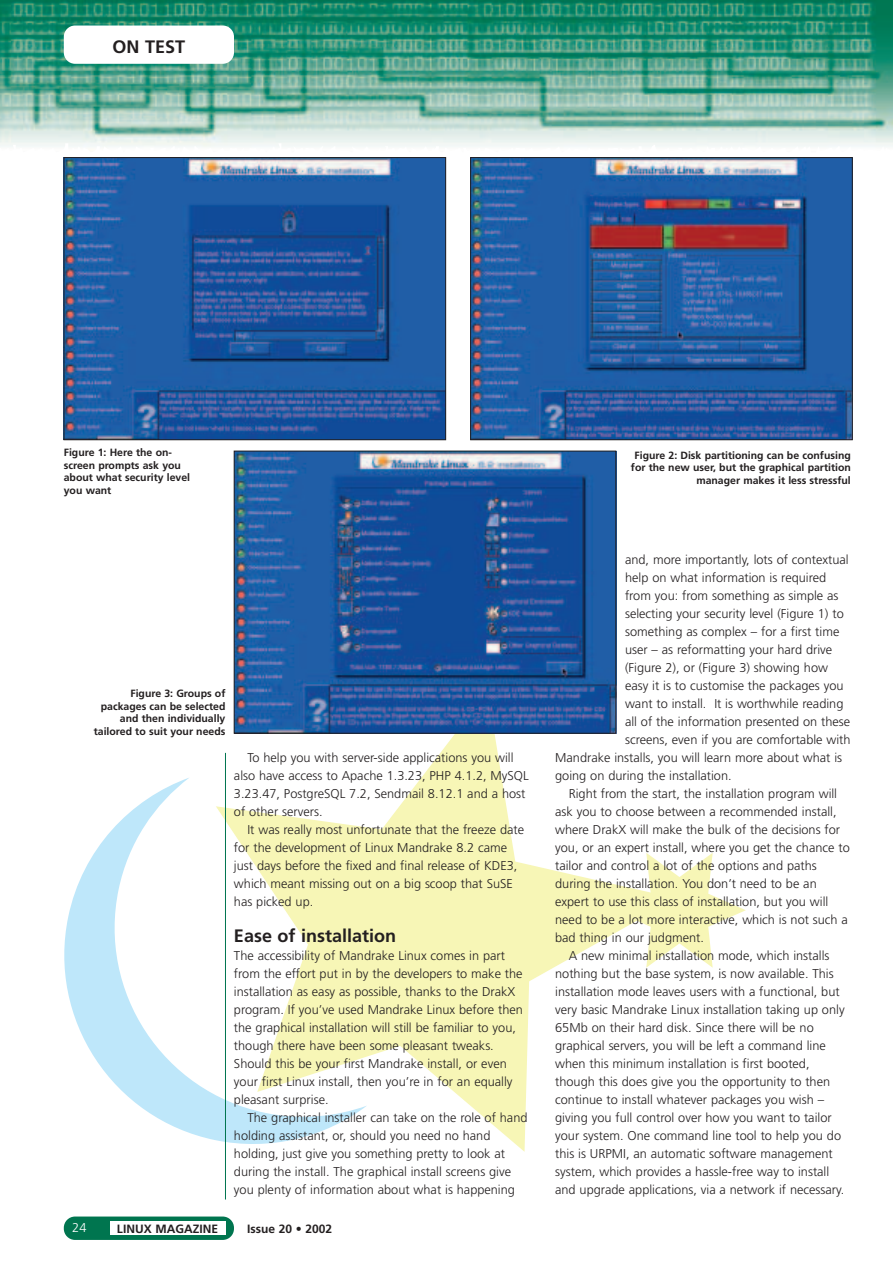
<style>
.page{position:relative;width:893px;height:1262px;background:#fff}
.page>*{position:absolute;margin:0;border:0;box-sizing:border-box;transform-origin:0 0}
.t1{font:700 18px "Frutiger";color:#231f20}
.t2{font:300 12.75px/18px "Frutiger";color:#231f20}
.t3{font:300 12.75px "Frutiger";color:#fff}
.t4{font:700 12px "Frutiger";color:#231f20}
.t5{font:700 10.5px/12.6px "Frutiger";color:#231f20;text-align:right}
</style>
<div class="page">
<img style="left:1px;top:0;width:891px;height:147px">
<div style="left:64px;top:26px;width:170px;height:38px;background:#fff;border-radius:11px"></div>
<div style="left:64px;top:1216px;width:170px;height:23px;background:#00754f;border-radius:11px"></div>
<div style="left:110px;top:1221px;width:115px;height:13px;background:#fff"></div>
<svg style="left:225px;top:691px;width:422px;height:460px"></svg>
<svg style="left:613px;top:852px;width:132px;height:115px"></svg>
<svg style="left:64px;top:777px;width:303px;height:374px"></svg>
<hr style="left:225px;top:753px;width:1px;height:446px;background:#00754f">
<img style="left:66px;top:159px;width:378px;height:279px">
<div style="left:64px;top:157px;width:382px;height:283px;border:1px solid #231f20"></div>
<img style="left:236px;top:453px;width:378px;height:278px">
<div style="left:234px;top:451px;width:382px;height:282px;border:1px solid #231f20"></div>
<img style="left:472px;top:159px;width:378px;height:279px">
<div style="left:470px;top:157px;width:382px;height:283px;border:1px solid #231f20"></div>
<h1 class="t1" style="left:113px;top:39px;width:74px">ON TEST</h1>
<p class="t5" style="left:64px;top:447px;width:128px;text-align:left">Figure 1: Here the on&shy;screen prompts ask you about what security level you want</p>
<p class="t5" style="left:631px;top:449px;width:221px">Figure 2: Disk partitioning can be confusing for the new user, but the graphical partition manager makes it less stressful</p>
<p class="t5" style="left:94px;top:688px;width:133px">Figure 3: Groups of packages can be selected and then individually tailored to suit your needs</p>
<p class="t2" style="left:234px;top:749px;width:296px;text-indent:13px">To help you with server-side applications you will also have access to Apache 1.3.23, PHP 4.1.2, MySQL 3.23.47, PostgreSQL 7.2, Sendmail 8.12.1 and a host of other servers.</p>
<p class="t2" style="left:234px;top:821px;width:291px;text-indent:13px">It was really most unfortunate that the freeze date for the development of Linux Mandrake 8.2 came just days before the fixed and final release of KDE3, which meant missing out on a big scoop that SuSE has picked up.</p>
<h1 class="t1" style="left:234px;top:928px;width:164px">Ease of installation</h1>
<p class="t2" style="left:234px;top:947px;width:290px">The accessibility of Mandrake Linux comes in part from the effort put in by the developers to make the installation as easy as possible, thanks to the DrakX program. If you’ve used Mandrake Linux before then the graphical installation will still be familiar to you, though there have been some pleasant tweaks.<br>Should this be your first Mandrake install, or even your first Linux install, then you’re in for an equally pleasant surprise.</p>
<p class="t2" style="left:234px;top:1109px;width:295px;text-indent:13px">The graphical installer can take on the role of hand holding assistant, or, should you need no hand holding, just give you something pretty to look at during the install. The graphical install screens give you plenty of information about what is happening</p>
<p class="t3" style="left:72px;top:1222px;width:16px">24</p>
<p class="t4" style="left:117px;top:1223px;width:102px">LINUX MAGAZINE</p>
<p class="t4" style="left:247px;top:1223px;width:87px">Issue 20 • 2002</p>
<p class="t2" style="left:625px;top:551px;width:225px">and, more importantly, lots of contextual</p>
<p class="t2" style="left:625px;top:569px;width:203px">help on what information is required</p>
<p class="t2" style="left:625px;top:587px;width:215px">from you: from something as simple as</p>
<p class="t2" style="left:625px;top:605px;width:220px">selecting your security level (Figure 1) to</p>
<p class="t2" style="left:625px;top:623px;width:216px">something as complex – for a first time</p>
<p class="t2" style="left:625px;top:641px;width:209px">user – as reformatting your hard drive</p>
<p class="t2" style="left:625px;top:659px;width:204px">(Figure 2), or (Figure 3) showing how</p>
<p class="t2" style="left:625px;top:677px;width:220px">easy it is to customise the packages you</p>
<p class="t2" style="left:625px;top:695px;width:220px">want to install. It is worthwhile reading</p>
<p class="t2" style="left:625px;top:713px;width:227px">all of the information presented on these</p>
<p class="t2" style="left:625px;top:731px;width:227px">screens, even if you are comfortable with</p>
<p class="t2" style="left:555px;top:749px;width:288px">Mandrake installs, you will learn more about what is</p>
<p class="t2" style="left:555px;top:767px;width:178px">going on during the installation.</p>
<p class="t2" style="left:568px;top:785px;width:270px">Right from the start, the installation program will</p>
<p class="t2" style="left:555px;top:803px;width:283px">ask you to choose between a recommended install,</p>
<p class="t2" style="left:555px;top:821px;width:286px">where DrakX will make the bulk of the decisions for</p>
<p class="t2" style="left:555px;top:839px;width:296px">you, or an expert install, where you get the chance to</p>
<p class="t2" style="left:555px;top:857px;width:263px">tailor and control a lot of the options and paths</p>
<p class="t2" style="left:555px;top:875px;width:263px">during the installation. You don’t need to be an</p>
<p class="t2" style="left:555px;top:893px;width:275px">expert to use this class of installation, but you will</p>
<p class="t2" style="left:555px;top:911px;width:294px">need to be a lot more interactive, which is not such a</p>
<p class="t2" style="left:555px;top:929px;width:150px">bad thing in our judgment.</p>
<p class="t2" style="left:568px;top:947px;width:262px">A new minimal installation mode, which installs</p>
<p class="t2" style="left:555px;top:965px;width:280px">nothing but the base system, is now available. This</p>
<p class="t2" style="left:555px;top:983px;width:286px">installation mode leaves users with a functional, but</p>
<p class="t2" style="left:555px;top:1001px;width:291px">very basic Mandrake Linux installation taking up only</p>
<p class="t2" style="left:555px;top:1019px;width:260px">65Mb on their hard disk. Since there will be no</p>
<p class="t2" style="left:555px;top:1037px;width:272px">graphical servers, you will be left a command line</p>
<p class="t2" style="left:555px;top:1055px;width:256px">when this minimum installation is first booted,</p>
<p class="t2" style="left:555px;top:1073px;width:276px">though this does give you the opportunity to then</p>
<p class="t2" style="left:555px;top:1091px;width:270px">continue to install whatever packages you wish –</p>
<p class="t2" style="left:555px;top:1109px;width:278px">giving you full control over how you want to tailor</p>
<p class="t2" style="left:555px;top:1127px;width:287px">your system. One command line tool to help you do</p>
<p class="t2" style="left:555px;top:1145px;width:279px">this is URPMI, an automatic software management</p>
<p class="t2" style="left:555px;top:1163px;width:275px">system, which provides a hassle-free way to install</p>
<p class="t2" style="left:555px;top:1181px;width:290px">and upgrade applications, via a network if necessary.</p>
</div>
